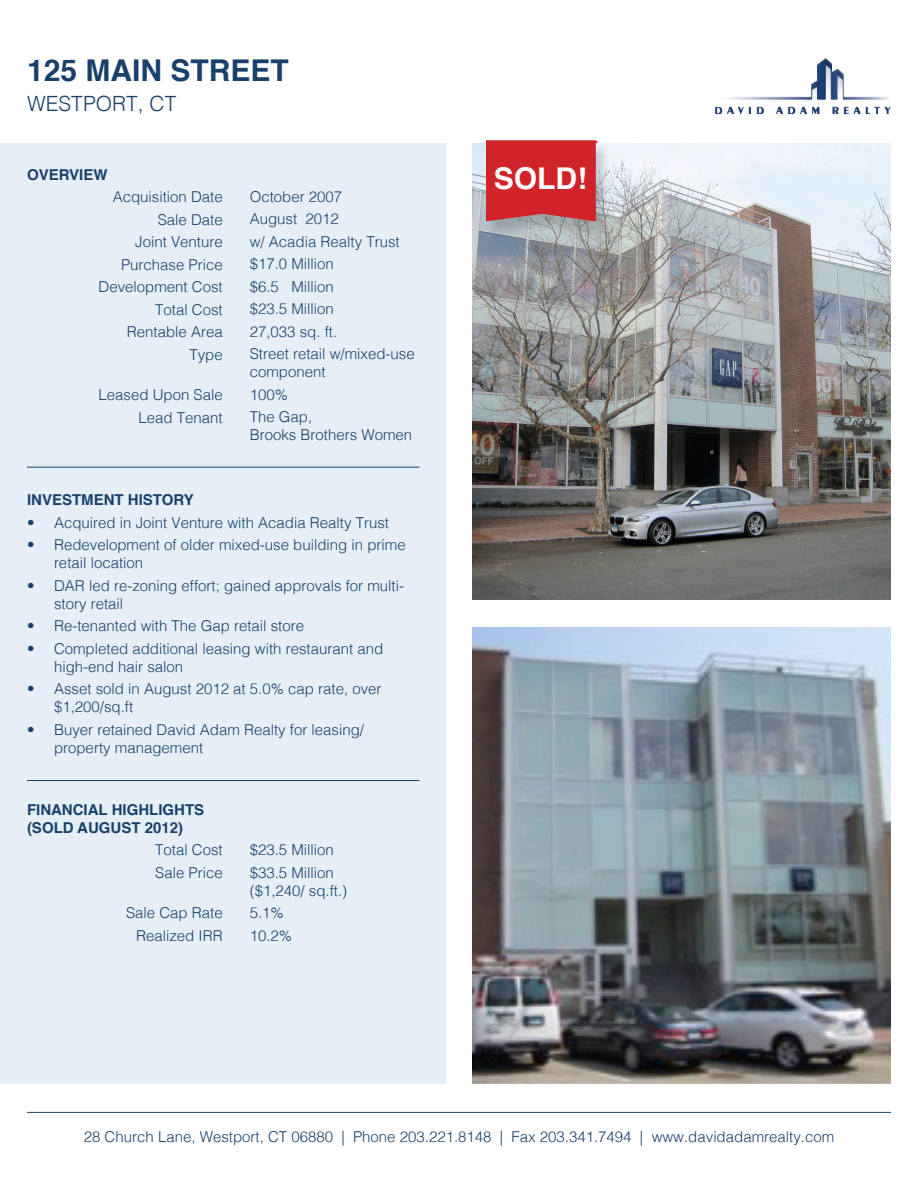
<style>
.page{position:relative;width:918px;height:1188px;background:#fff}
.page>*{position:absolute;margin:0;border:0;box-sizing:border-box;transform-origin:0 0}
.t1{font:700 30px "Helvetica";color:#19406b}
.t2{font:700 30px "Helvetica";color:#fff}
.t3{font:300 21px "Helvetica";color:#19406b}
.t4{font:300 15px/18px "Helvetica";color:#19406b}
.t5{font:700 15px/18px "Helvetica";color:#19406b}
</style>
<div class="page">
<img style="left:472px;top:143px;width:419px;height:456px">
<div style="left:484px;top:142px;width:128px;height:98px;background:#231f20;opacity:.2"></div>
<svg style="left:486px;top:140px;width:112px;height:81px;background:#ce2b32"></svg>
<div style="left:0;top:143px;width:446px;height:941px;background:#e6eff7"></div>
<img style="left:716px;top:59px;width:175px;height:56px">
<hr style="left:27px;top:467px;width:392px;height:1px;background:#19406b">
<hr style="left:27px;top:1112px;width:864px;height:1px;background:#19406b">
<img style="left:472px;top:627px;width:419px;height:457px">
<hr style="left:27px;top:780px;width:392px;height:1px;background:#19406b">
<p class="t1" style="left:27px;top:47px;width:263px">125 MAIN STREET</p>
<p class="t3" style="left:27px;top:86px;width:151px">WESTPORT, CT</p>
<p class="t5" style="left:27px;top:166px;width:82px">OVERVIEW</p>
<p class="t4" style="left:113px;top:187px;width:112px">Acquisition Date</p>
<p class="t4" style="left:158px;top:209px;width:67px">Sale Date</p>
<p class="t4" style="left:135px;top:232px;width:89px">Joint Venture</p>
<p class="t4" style="left:121px;top:254px;width:103px">Purchase Price</p>
<p class="t4" style="left:99px;top:277px;width:126px">Development Cost</p>
<p class="t4" style="left:155px;top:299px;width:69px">Total Cost</p>
<p class="t4" style="left:127px;top:322px;width:97px">Rentable Area</p>
<p class="t4" style="left:189px;top:344px;width:35px">Type</p>
<p class="t4" style="left:99px;top:385px;width:126px">Leased Upon Sale</p>
<p class="t4" style="left:139px;top:407px;width:86px">Lead Tenant</p>
<p class="t4" style="left:250px;top:186px;width:94px">October 2007</p>
<p class="t4" style="left:250px;top:209px;width:91px">August 2012</p>
<p class="t4" style="left:250px;top:231px;width:152px">w/ Acadia Realty Trust</p>
<p class="t4" style="left:250px;top:254px;width:86px">$17.0 Million</p>
<p class="t4" style="left:250px;top:276px;width:86px">$6.5 Million</p>
<p class="t4" style="left:250px;top:299px;width:86px">$23.5 Million</p>
<p class="t4" style="left:250px;top:321px;width:89px">27,033 sq. ft.</p>
<p class="t4" style="left:250px;top:344px;width:167px">Street retail w/mixed-use component</p>
<p class="t4" style="left:250px;top:384px;width:40px">100%</p>
<p class="t4" style="left:250px;top:407px;width:64px">The Gap,</p>
<p class="t4" style="left:250px;top:425px;width:164px">Brooks Brothers Women</p>
<p class="t5" style="left:27px;top:491px;width:168px">INVESTMENT HISTORY</p>
<p class="t4" style="left:27px;top:512px;width:364px">• Acquired in Joint Venture with Acadia Realty Trust</p>
<p class="t4" style="left:54px;top:535px;width:353px;text-indent:-27px">• Redevelopment of older mixed-use building in prime retail location</p>
<p class="t4" style="left:54px;top:575px;width:352px;text-indent:-27px">• DAR led re-zoning effort; gained approvals for multi&shy;story retail</p>
<p class="t4" style="left:27px;top:616px;width:279px">• Re-tenanted with The Gap retail store</p>
<p class="t4" style="left:54px;top:638px;width:331px;text-indent:-27px">• Completed additional leasing with restaurant and high-end hair salon</p>
<p class="t4" style="left:54px;top:679px;width:329px;text-indent:-27px">• Asset sold in August 2012 at 5.0% cap rate, over $1,200/sq.ft</p>
<p class="t4" style="left:54px;top:719px;width:312px;text-indent:-27px">• Buyer retained David Adam Realty for leasing/ property management</p>
<p class="t5" style="left:27px;top:801px;width:179px">FINANCIAL HIGHLIGHTS (SOLD AUGUST 2012)</p>
<p class="t4" style="left:155px;top:840px;width:69px">Total Cost</p>
<p class="t4" style="left:155px;top:863px;width:69px">Sale Price</p>
<p class="t4" style="left:126px;top:903px;width:98px">Sale Cap Rate</p>
<p class="t4" style="left:136px;top:926px;width:88px">Realized IRR</p>
<p class="t4" style="left:250px;top:840px;width:86px">$23.5 Million</p>
<p class="t4" style="left:250px;top:863px;width:86px">$33.5 Million</p>
<p class="t4" style="left:250px;top:881px;width:99px">($1,240/ sq.ft.)</p>
<p class="t4" style="left:250px;top:903px;width:36px">5.1%</p>
<p class="t4" style="left:250px;top:926px;width:44px">10.2%</p>
<p class="t2" style="left:494px;top:155px;width:95px">SOLD!</p>
<p class="t4" style="left:84px;top:1127px;width:752px">28 Church Lane, Westport, CT 06880 | Phone 203.221.8148 | Fax 203.341.7494 | www.davidadamrealty.com</p>
</div>
